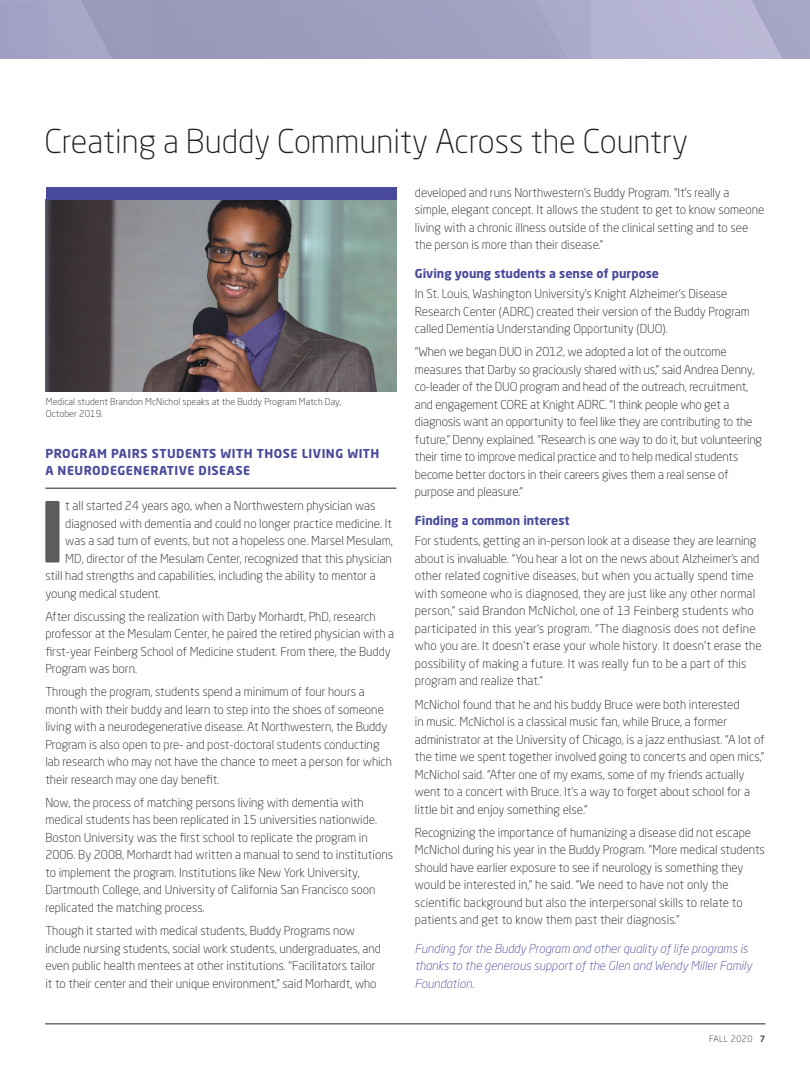
<style>
.page{position:relative;width:810px;height:1080px;background:#fff}
.page>*{position:absolute;margin:0;border:0;box-sizing:border-box;transform-origin:0 0}
.t1{font:700 82.88px "Neo Sans Pro";color:#5c5c5f}
.t2{font:300 32.5px "Neo Sans Pro";color:#231f20}
.t3{font:300 12.25px/17.5px "Neo Sans Pro";color:#231f20}
.t4{font:italic 300 12.25px/17.5px "Neo Sans Pro";color:#494a9b}
.t5{font:700 12.25px/17.5px "Neo Sans Pro";letter-spacing:.04em;color:#494a9b}
.t6{font:700 12.25px "Neo Sans Pro";color:#494a9b}
.t7{font:300 9.38px/12.5px "Neo Sans Pro";letter-spacing:.01em;color:#231f20}
.t8{font:300 8.75px "Neo Sans Pro";letter-spacing:.05em;color:#231f20}
.s1{font-weight:700;color:#5c5c5f}
</style>
<div class="page">
<hr style="left:45px;top:1024px;width:721px;height:1px;background:#231f20">
<div style="left:256px;top:0;width:63px;height:58px;background:#9c9bbe"></div>
<svg style="left:0;top:0;width:256px;height:58px"></svg>
<svg style="left:319px;top:0;width:491px;height:58px"></svg>
<img style="left:46px;top:200px;width:350px;height:191px">
<div style="left:46px;top:188px;width:350px;height:12px;background:#494a9b"></div>
<hr style="left:45px;top:488px;width:351px;height:1px;background:#231f20">
<h2 class="t2" style="left:44px;top:121px;width:645px">Creating a Buddy Community Across the Country</h2>
<p class="t3" style="left:415px;top:184px;width:351px">developed and runs Northwestern’s Buddy Program. “It’s really a simple, elegant concept. It allows the student to get to know someone living with a chronic illness outside of the clinical setting and to see the person is more than their disease.”</p>
<p class="t6" style="left:415px;top:266px;width:246px">Giving young students a sense of purpose</p>
<p class="t3" style="left:415px;top:285px;width:336px">In St. Louis, Washington University’s Knight Alzheimer’s Disease<br>Research Center (ADRC) created their version of the Buddy Program called Dementia Understanding Opportunity (DUO).</p>
<p class="t3" style="left:415px;top:343px;width:349px">“When we began DUO in 2012, we adopted a lot of the outcome measures that Darby so graciously shared with us,” said Andrea Denny, co-leader of the DUO program and head of the outreach, recruitment, and engagement CORE at Knight ADRC. “I think people who get a diagnosis want an opportunity to feel like they are contributing to the future,” Denny explained. “Research is one way to do it, but volunteering their time to improve medical practice and to help medical students become better doctors in their careers gives them a real sense of purpose and pleasure.”</p>
<p class="t6" style="left:415px;top:513px;width:156px">Finding a common interest</p>
<p class="t3" style="left:415px;top:532px;width:348px">For students, getting an in-person look at a disease they are learning about is invaluable. “You hear a lot on the news about Alzheimer’s and other related cognitive diseases, but when you actually spend time with someone who is diagnosed, they are just like any other normal person,” said Brandon McNichol, one of 13 Feinberg students who participated in this year’s program. “The diagnosis does not define who you are. It doesn’t erase your whole history. It doesn’t erase the possibility of making a future. It was really fun to be a part of this program and realize that.”</p>
<p class="t3" style="left:415px;top:695px;width:351px">McNichol found that he and his buddy Bruce were both interested<br>in music. McNichol is a classical music fan, while Bruce, a former administrator at the University of Chicago, is a jazz enthusiast. “A lot of the time we spent together involved going to concerts and open mics,” McNichol said. “After one of my exams, some of my friends actually went to a concert with Bruce. It’s a way to forget about school for a little bit and enjoy something else.”</p>
<p class="t3" style="left:415px;top:823px;width:352px">Recognizing the importance of humanizing a disease did not escape McNichol during his year in the Buddy Program. “More medical students should have earlier exposure to see if neurology is something they would be interested in,” he said. “We need to have not only the scientific background but also the interpersonal skills to relate to patients and get to know them past their diagnosis.”</p>
<p class="t4" style="left:415px;top:940px;width:339px">Funding for the Buddy Program and other quality of life programs is thanks to the generous support of the Glen and Wendy Miller Family<br>Foundation.</p>
<p class="t7" style="left:46px;top:395px;width:297px">Medical student Brandon McNichol speaks at the Buddy Program Match Day,<br>October 2019.</p>
<p class="t5" style="left:45px;top:444px;width:336px">PROGRAM PAIRS STUDENTS WITH THOSE LIVING WITH<br>A NEURODEGENERATIVE DISEASE</p>
<h1 class="t1" style="left:40px;top:479px;width:27px">I</h1>
<p class="t3" style="left:65px;top:497px;width:312px">t all started 24 years ago, when a Northwestern physician was</p>
<p class="t3" style="left:65px;top:514px;width:328px">diagnosed with dementia and could no longer practice medicine. It</p>
<p class="t3" style="left:65px;top:532px;width:329px">was a sad turn of events, but not a hopeless one. Marsel Mesulam,</p>
<p class="t3" style="left:65px;top:549px;width:328px">MD, director of the Mesulam Center, recognized that this physician</p>
<p class="t3" style="left:45px;top:567px;width:332px">still had strengths and capabilities, including the ability to mentor a</p>
<p class="t3" style="left:45px;top:584px;width:117px">young medical student.</p>
<p class="t3" style="left:45px;top:607px;width:350px">After discussing the realization with Darby Morhardt, PhD, research professor at the Mesulam Center, he paired the retired physician with a first-year Feinberg School of Medicine student. From there, the Buddy Program was born.</p>
<p class="t3" style="left:45px;top:683px;width:348px">Through the program, students spend a minimum of four hours a month with their buddy and learn to step into the shoes of someone living with a neurodegenerative disease. At Northwestern, the Buddy Program is also open to pre- and post-doctoral students conducting lab research who may not have the chance to meet a person for which their research may one day benefit.</p>
<p class="t3" style="left:45px;top:794px;width:349px">Now, the process of matching persons living with dementia with medical students has been replicated in 15 universities nationwide.<br>Boston University was the first school to replicate the program in 2006. By 2008, Morhardt had written a manual to send to institutions to implement the program. Institutions like New York University, Dartmouth College, and University of California San Francisco soon replicated the matching process.</p>
<p class="t3" style="left:45px;top:922px;width:337px">Though it started with medical students, Buddy Programs now include nursing students, social work students, undergraduates, and even public health mentees at other institutions. “Facilitators tailor it to their center and their unique environment,” said Morhardt, who</p>
<p class="t8" style="left:709px;top:1034px;width:58px">FALL 2020 <span class="s1">7</span></p>
</div>
